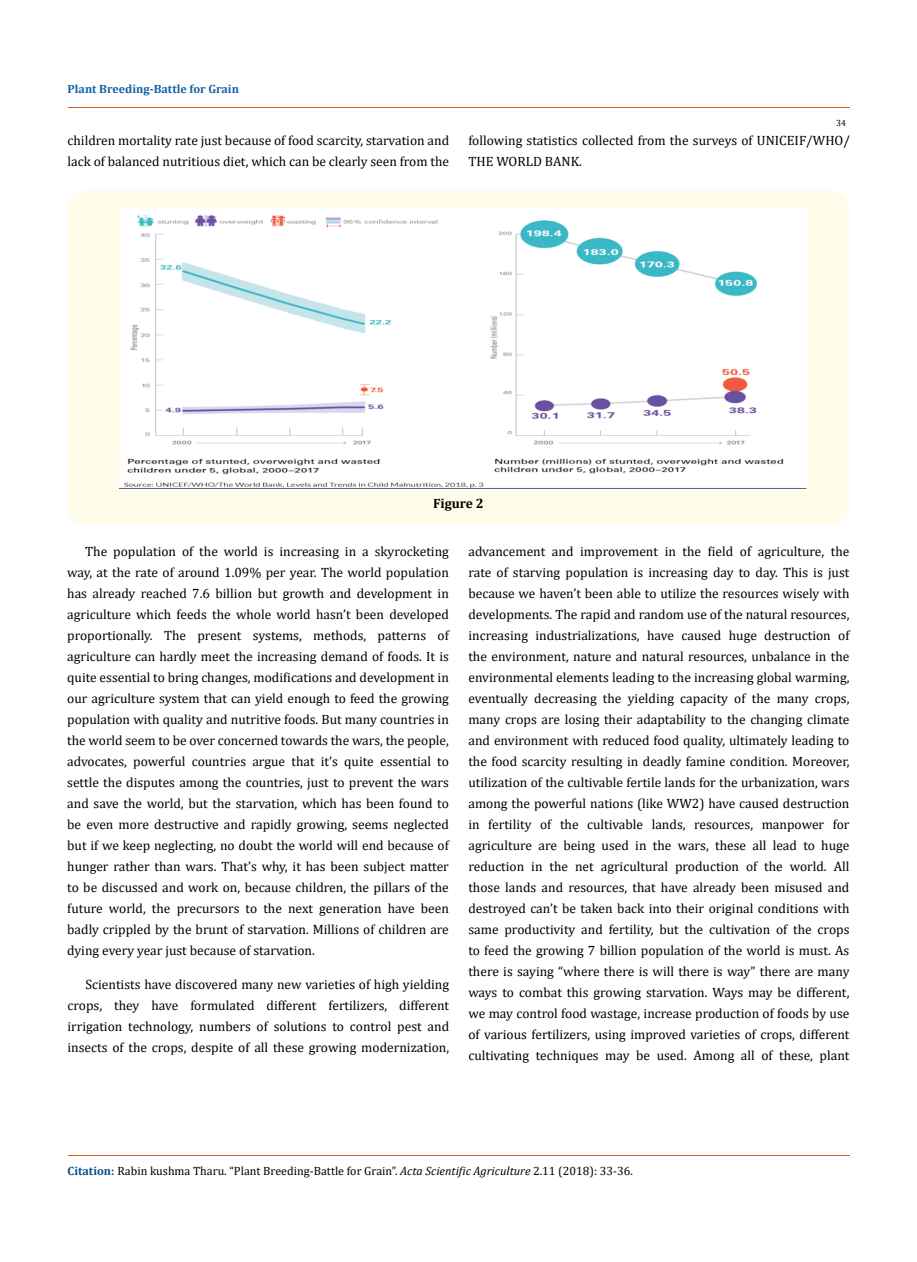
<style>
.page{position:relative;width:917px;height:1262px;background:#fff}
.page>*{position:absolute;margin:0;border:0;box-sizing:border-box;transform-origin:0 0}
.t1{font:13.5px/21px "Cambria";color:#000;text-align:justify}
.t2{font:700 13.5px "Cambria";color:#000}
.t3{font:12px "Cambria";color:#000}
.t4{font:700 12px "Cambria";color:#1560a6}
.t5{font:9px "Cambria";color:#000}
.s1{font-weight:700;color:#035089}
.s2{font-style:italic}
</style>
<div class="page">
<div style="left:68px;top:190px;width:781px;height:334px;background:#fffde9;border-radius:18px"></div>
<img style="left:119px;top:207px;width:688px;height:283px">
<hr style="left:68px;top:108px;width:781px;height:1px;background:#e05d1a">
<hr style="left:68px;top:1155px;width:781px;height:1px;background:#e05d1a">
<p class="t4" style="left:68px;top:81px;width:173px">Plant Breeding-Battle for Grain</p>
<p class="t1" style="left:68px;top:130px;width:383px">children mortality rate just because of food scarcity, starvation and lack of balanced nutritious diet, which can be clearly seen from the</p>
<p class="t5" style="left:836px;top:118px;width:11px">34</p>
<p class="t1" style="left:468px;top:130px;width:383px">following statistics collected from the surveys of UNICEIF/WHO/<br>THE WORLD BANK.</p>
<p class="t2" style="left:433px;top:494px;width:52px">Figure 2</p>
<p class="t1" style="left:67px;top:540px;width:383px;text-indent:18px">The population of the world is increasing in a skyrocketing way, at the rate of around 1.09% per year. The world population has already reached 7.6 billion but growth and development in agriculture which feeds the whole world hasn’t been developed proportionally. The present systems, methods, patterns of agriculture can hardly meet the increasing demand of foods. It is quite essential to bring changes, modifications and development in our agriculture system that can yield enough to feed the growing population with quality and nutritive foods. But many countries in the world seem to be over concerned towards the wars, the people, advocates, powerful countries argue that it’s quite essential to settle the disputes among the countries, just to prevent the wars and save the world, but the starvation, which has been found to be even more destructive and rapidly growing, seems neglected but if we keep neglecting, no doubt the world will end because of hunger rather than wars. That’s why, it has been subject matter to be discussed and work on, because children, the pillars of the future world, the precursors to the next generation have been badly crippled by the brunt of starvation. Millions of children are dying every year just because of starvation.</p>
<p class="t1" style="left:68px;top:973px;width:383px;text-indent:18px">Scientists have discovered many new varieties of high yielding crops, they have formulated different fertilizers, different irrigation technology, numbers of solutions to control pest and insects of the crops, despite of all these growing modernization,</p>
<p class="t1" style="left:468px;top:541px;width:382px">advancement and improvement in the field of agriculture, the rate of starving population is increasing day to day. This is just because we haven’t been able to utilize the resources wisely with developments. The rapid and random use of the natural resources, increasing industrializations, have caused huge destruction of the environment, nature and natural resources, unbalance in the environmental elements leading to the increasing global warming, eventually decreasing the yielding capacity of the many crops, many crops are losing their adaptability to the changing climate and environment with reduced food quality, ultimately leading to the food scarcity resulting in deadly famine condition. Moreover, utilization of the cultivable fertile lands for the urbanization, wars among the powerful nations (like WW2) have caused destruction in fertility of the cultivable lands, resources, manpower for agriculture are being used in the wars, these all lead to huge reduction in the net agricultural production of the world. All those lands and resources, that have already been misused and destroyed can’t be taken back into their original conditions with same productivity and fertility, but the cultivation of the crops to feed the growing 7 billion population of the world is must. As there is saying “where there is will there is way” there are many ways to combat this growing starvation. Ways may be different, we may control food wastage, increase production of foods by use of various fertilizers, using improved varieties of crops, different cultivating techniques may be used. Among all of these, plant</p>
<p class="t3" style="left:68px;top:1163px;width:567px"><span class="s1">Citation:</span> Rabin kushma Tharu. “Plant Breeding-Battle for Grain”. <span class="s2">Acta Scientific Agriculture</span> 2.11 (2018): 33-36.</p>
</div>
